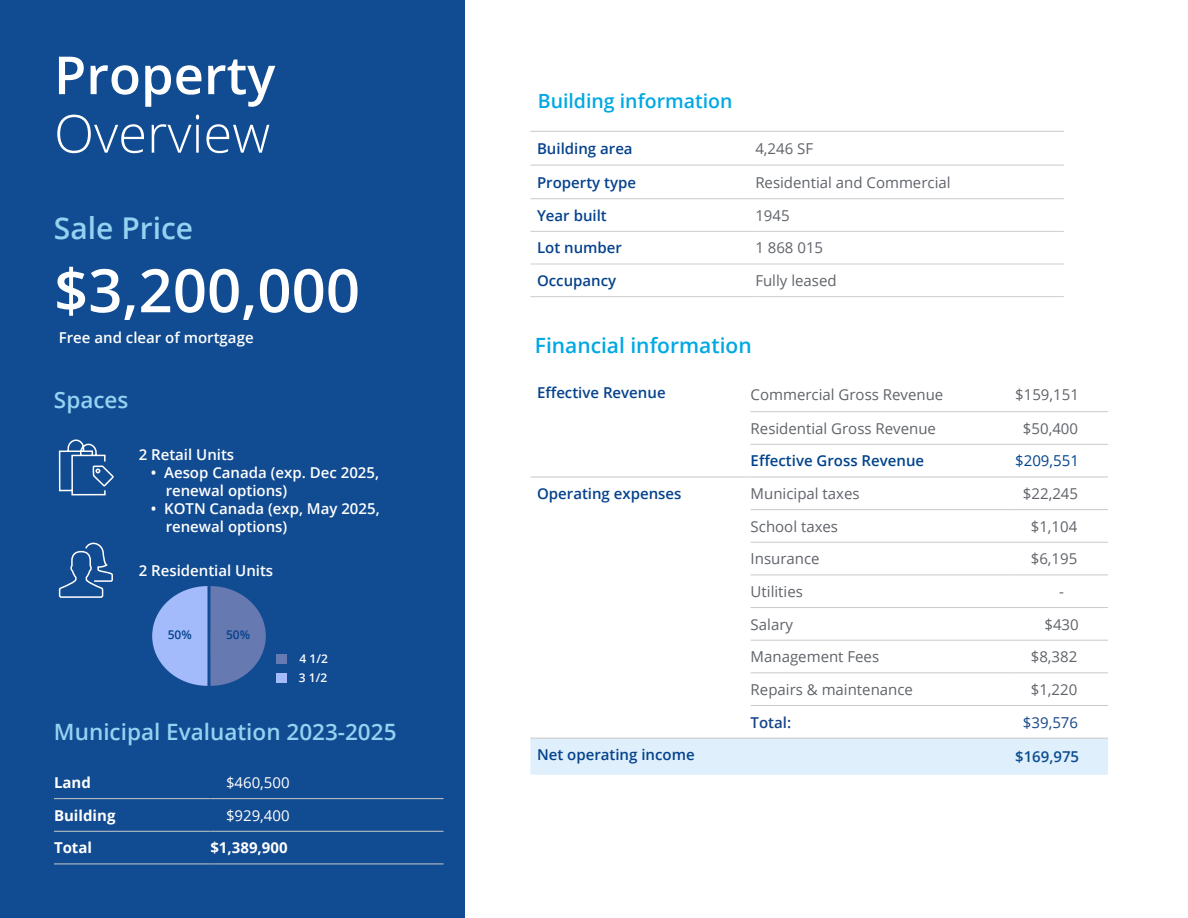
<style>
.page{position:relative;width:1188px;height:918px;background:#fff}
.page>*{position:absolute;margin:0;border:0;box-sizing:border-box;transform-origin:0 0}
.t1{font:600 60px "Open Sans";color:#fff}
.t2{font:600 52.5px "Open Sans";color:#fff}
.t3{font:300 52.5px "Open Sans";color:#fff}
.t4{font:600 30px "Open Sans";color:#95d2f2}
.t5{font:600 22.5px "Open Sans";color:#95d2f2}
.t6{font:600 21px "Open Sans";color:#00a8e4}
.t7{font:600 19.5px "Open Sans";color:#00a8e4}
.t8{font:15px "Open Sans";color:#5f6369}
.t9{font:600 15px/18px "Open Sans";color:#fff}
.t10{font:600 15px "Open Sans";color:#05428c}
.t11{font:700 15px "Open Sans";color:#fff}
.t12{font:600 15px "Open Sans";color:#00438c}
.t13{font:15px "Open Sans";color:#fff}
.t14{font:15px "Open Sans";color:#00438c}
.t15{font:600 15px "Open Sans";color:#0b4d91}
.t16{font:15px "Open Sans";color:#174689}
.t17{font:600 15px "Open Sans";color:#174689}
.t18{font:600 12px/19px "Open Sans";color:#fff}
.t19{font:600 12px "Open Sans";color:#05428c}
</style>
<div class="page">
<div style="left:0;top:0;width:464px;height:918px;background:#114b91"></div>
<hr style="left:530px;top:131px;width:225px;height:1px;background:#c8c9c9">
<hr style="left:755px;top:131px;width:309px;height:1px;background:#c8c9c9">
<hr style="left:530px;top:165px;width:225px;height:1px;background:#c8c9c9">
<hr style="left:755px;top:165px;width:309px;height:1px;background:#c8c9c9">
<hr style="left:530px;top:198px;width:225px;height:1px;background:#c8c9c9">
<hr style="left:755px;top:198px;width:309px;height:1px;background:#c8c9c9">
<hr style="left:530px;top:231px;width:225px;height:1px;background:#cccdd4">
<hr style="left:755px;top:231px;width:309px;height:1px;background:#cccdd4">
<hr style="left:530px;top:264px;width:225px;height:1px;background:#cccdd4">
<hr style="left:755px;top:264px;width:309px;height:1px;background:#cccdd4">
<hr style="left:530px;top:296px;width:225px;height:1px;background:#cccdd4">
<hr style="left:755px;top:296px;width:309px;height:1px;background:#cccdd4">
<hr style="left:54px;top:798px;width:156px;height:1px;background:#c8c9c9">
<hr style="left:210px;top:798px;width:234px;height:1px;background:#c8c9c9">
<hr style="left:54px;top:831px;width:156px;height:1px;background:#c8c9c9">
<hr style="left:210px;top:831px;width:234px;height:1px;background:#c8c9c9">
<hr style="left:54px;top:864px;width:156px;height:1px;background:#c8c9c9">
<hr style="left:210px;top:864px;width:234px;height:1px;background:#c8c9c9">
<svg style="left:58px;top:439px;width:56px;height:57px"></svg>
<svg style="left:58px;top:542px;width:55px;height:56px"></svg>
<div style="left:530px;top:739px;width:578px;height:36px;background:#dfeffb"></div>
<hr style="left:751px;top:411px;width:264px;height:1px;background:#c8c9c9">
<hr style="left:1015px;top:411px;width:93px;height:1px;background:#c8c9c9">
<hr style="left:751px;top:444px;width:264px;height:1px;background:#c8c9c9">
<hr style="left:1015px;top:444px;width:93px;height:1px;background:#c8c9c9">
<hr style="left:530px;top:477px;width:221px;height:1px;background:#c8c9c9">
<hr style="left:751px;top:477px;width:264px;height:1px;background:#c8c9c9">
<hr style="left:1015px;top:477px;width:93px;height:1px;background:#c8c9c9">
<hr style="left:751px;top:509px;width:264px;height:1px;background:#c8c9c9">
<hr style="left:1015px;top:509px;width:93px;height:1px;background:#c8c9c9">
<hr style="left:751px;top:542px;width:264px;height:1px;background:#c8c9c9">
<hr style="left:1015px;top:542px;width:93px;height:1px;background:#c8c9c9">
<hr style="left:751px;top:575px;width:264px;height:1px;background:#c8c9c9">
<hr style="left:1015px;top:575px;width:93px;height:1px;background:#c8c9c9">
<hr style="left:751px;top:607px;width:264px;height:1px;background:#c8c9c9">
<hr style="left:1015px;top:607px;width:93px;height:1px;background:#c8c9c9">
<hr style="left:751px;top:640px;width:264px;height:1px;background:#c8c9c9">
<hr style="left:1015px;top:640px;width:93px;height:1px;background:#c8c9c9">
<hr style="left:751px;top:672px;width:264px;height:1px;background:#c8c9c9">
<hr style="left:1015px;top:672px;width:93px;height:1px;background:#c8c9c9">
<hr style="left:751px;top:705px;width:264px;height:1px;background:#c8c9c9">
<hr style="left:1015px;top:705px;width:93px;height:1px;background:#c8c9c9">
<hr style="left:530px;top:738px;width:221px;height:1px;background:#c8c9c9">
<hr style="left:751px;top:738px;width:264px;height:1px;background:#c8c9c9">
<hr style="left:1015px;top:738px;width:93px;height:1px;background:#c8c9c9">
<svg style="left:152px;top:586px;width:114px;height:100px"></svg>
<div style="left:277px;top:654px;width:10px;height:10px;background:#667ab4"></div>
<div style="left:276px;top:673px;width:11px;height:10px;background:#a4bbfb"></div>
<h2 class="t2" style="left:54px;top:39px;width:223px">Property</h2>
<h2 class="t3" style="left:54px;top:98px;width:218px">Overview</h2>
<h3 class="t4" style="left:54px;top:207px;width:141px">Sale Price</h3>
<h1 class="t1" style="left:54px;top:249px;width:308px">$3,200,000</h1>
<p class="t9" style="left:59px;top:328px;width:196px">Free and clear of mortgage</p>
<h3 class="t5" style="left:54px;top:385px;width:76px">Spaces</h3>
<p class="t9" style="left:139px;top:445px;width:97px">2 Retail Units</p>
<p class="t9" style="left:166px;top:463px;width:215px;text-indent:-15px">• Aesop Canada (exp. Dec 2025, renewal options)</p>
<p class="t9" style="left:166px;top:499px;width:215px;text-indent:-15px">• KOTN Canada (exp, May 2025, renewal options)</p>
<p class="t9" style="left:139px;top:561px;width:136px">2 Residential Units</p>
<p class="t19" style="left:168px;top:626px;width:26px">50%</p>
<p class="t19" style="left:226px;top:626px;width:26px">50%</p>
<p class="t18" style="left:299px;top:649px;width:31px">4 1/2<br>3 1/2</p>
<h3 class="t5" style="left:54px;top:716px;width:344px">Municipal Evaluation 2023-2025</h3>
<p class="t11" style="left:54px;top:772px;width:38px">Land</p>
<p class="t13" style="left:226px;top:772px;width:65px">$460,500</p>
<p class="t11" style="left:54px;top:805px;width:63px">Building</p>
<p class="t13" style="left:226px;top:805px;width:65px">$929,400</p>
<p class="t11" style="left:54px;top:837px;width:40px">Total</p>
<p class="t11" style="left:210px;top:837px;width:79px">$1,389,900</p>
<h3 class="t7" style="left:538px;top:87px;width:196px">Building information</h3>
<p class="t10" style="left:537px;top:138px;width:97px">Building area</p>
<p class="t8" style="left:755px;top:138px;width:59px">4,246 SF</p>
<p class="t10" style="left:537px;top:172px;width:101px">Property type</p>
<p class="t8" style="left:755px;top:172px;width:197px">Residential and Commercial</p>
<p class="t10" style="left:537px;top:205px;width:71px">Year built</p>
<p class="t8" style="left:755px;top:205px;width:36px">1945</p>
<p class="t10" style="left:537px;top:238px;width:86px">Lot number</p>
<p class="t8" style="left:755px;top:238px;width:69px">1 868 015</p>
<p class="t10" style="left:537px;top:270px;width:81px">Occupancy</p>
<p class="t8" style="left:755px;top:270px;width:83px">Fully leased</p>
<h3 class="t6" style="left:535px;top:331px;width:218px">Financial information</h3>
<p class="t10" style="left:537px;top:382px;width:130px">Effective Revenue</p>
<p class="t8" style="left:751px;top:384px;width:194px">Commercial Gross Revenue</p>
<p class="t8" style="left:1015px;top:384px;width:65px">$159,151</p>
<p class="t8" style="left:751px;top:418px;width:187px">Residential Gross Revenue</p>
<p class="t8" style="left:1023px;top:418px;width:57px">$50,400</p>
<p class="t12" style="left:751px;top:451px;width:175px">Effective Gross Revenue</p>
<p class="t14" style="left:1015px;top:451px;width:65px">$209,551</p>
<p class="t10" style="left:537px;top:483px;width:146px">Operating expenses</p>
<p class="t8" style="left:751px;top:483px;width:110px">Municipal taxes</p>
<p class="t8" style="left:1023px;top:483px;width:57px">$22,245</p>
<p class="t8" style="left:751px;top:516px;width:89px">School taxes</p>
<p class="t8" style="left:1031px;top:516px;width:48px">$1,104</p>
<p class="t8" style="left:751px;top:549px;width:70px">Insurance</p>
<p class="t8" style="left:1031px;top:549px;width:48px">$6,195</p>
<p class="t8" style="left:751px;top:581px;width:54px">Utilities</p>
<p class="t8" style="left:1059px;top:581px;width:6px">-</p>
<p class="t8" style="left:751px;top:614px;width:44px">Salary</p>
<p class="t8" style="left:1044px;top:614px;width:36px">$430</p>
<p class="t8" style="left:751px;top:647px;width:130px">Management Fees</p>
<p class="t8" style="left:1031px;top:647px;width:48px">$8,382</p>
<p class="t8" style="left:751px;top:679px;width:164px">Repairs &amp; maintenance</p>
<p class="t8" style="left:1031px;top:679px;width:48px">$1,220</p>
<p class="t17" style="left:751px;top:712px;width:42px">Total:</p>
<p class="t16" style="left:1023px;top:712px;width:57px">$39,576</p>
<p class="t10" style="left:537px;top:744px;width:159px">Net operating income</p>
<p class="t15" style="left:1015px;top:746px;width:65px">$169,975</p>
</div>
